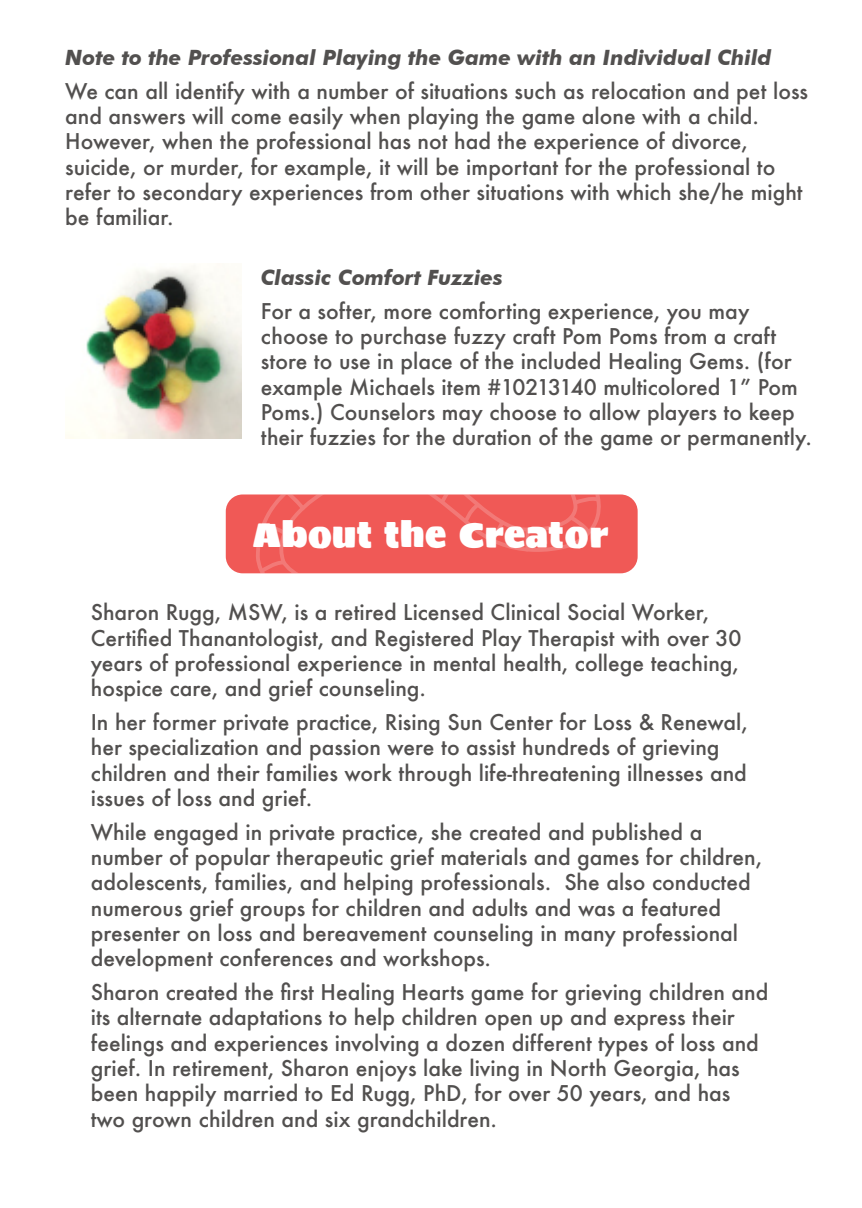
<style>
.page{position:relative;width:862px;height:1208px;background:#fff}
.page>*{position:absolute;margin:0;border:0;box-sizing:border-box;transform-origin:0 0}
.t1{font:35.2px "Sigmar";letter-spacing:.025em;color:#fff}
.t2{font:500 21px/25.4px "Futura";color:#52504f}
.t3{font:italic 700 21px "Futura BT";color:#52504f}
</style>
<div class="page">
<div style="left:226px;top:494px;width:411px;height:79px;background:#f05956;border-radius:17px"></div>
<svg style="left:256px;top:494px;width:349px;height:79px"></svg>
<img style="left:65px;top:266px;width:176px;height:172px">
<p class="t3" style="left:65px;top:49px;width:708px">Note to the Professional Playing the Game with an Individual Child</p>
<p class="t2" style="left:65px;top:80px;width:744px">We can all identify with a number of situations such as relocation and pet loss and answers will come easily when playing the game alone with a child.<br>However, when the professional has not had the experience of divorce, suicide, or murder, for example, it will be important for the professional to refer to secondary experiences from other situations with which she/he might be familiar.</p>
<p class="t3" style="left:261px;top:269px;width:244px">Classic Comfort Fuzzies</p>
<p class="t2" style="left:261px;top:300px;width:552px">For a softer, more comforting experience, you may choose to purchase fuzzy craft Pom Poms from a craft store to use in place of the included Healing Gems. (for example Michaels item #10213140 multicolored 1” Pom Poms.) Counselors may choose to allow players to keep their fuzzies for the duration of the game or permanently.</p>
<h1 class="t1" style="left:253px;top:505px;width:357px">About the Creator</h1>
<p class="t2" style="left:91px;top:602px;width:652px">Sharon Rugg, MSW, is a retired Licensed Clinical Social Worker, Certified Thanantologist, and Registered Play Therapist with over 30 years of professional experience in mental health, college teaching, hospice care, and grief counseling.</p>
<p class="t2" style="left:91px;top:711px;width:659px">In her former private practice, Rising Sun Center for Loss &amp; Renewal, her specialization and passion were to assist hundreds of grieving children and their families work through life-threatening illnesses and issues of loss and grief.</p>
<p class="t2" style="left:91px;top:821px;width:673px">While engaged in private practice, she created and published a number of popular therapeutic grief materials and games for children, adolescents, families, and helping professionals. She also conducted numerous grief groups for children and adults and was a featured presenter on loss and bereavement counseling in many professional development conferences and workshops.</p>
<p class="t2" style="left:91px;top:981px;width:679px">Sharon created the first Healing Hearts game for grieving children and its alternate adaptations to help children open up and express their feelings and experiences involving a dozen different types of loss and grief. In retirement, Sharon enjoys lake living in North Georgia, has been happily married to Ed Rugg, PhD, for over 50 years, and has two grown children and six grandchildren.</p>
</div>
